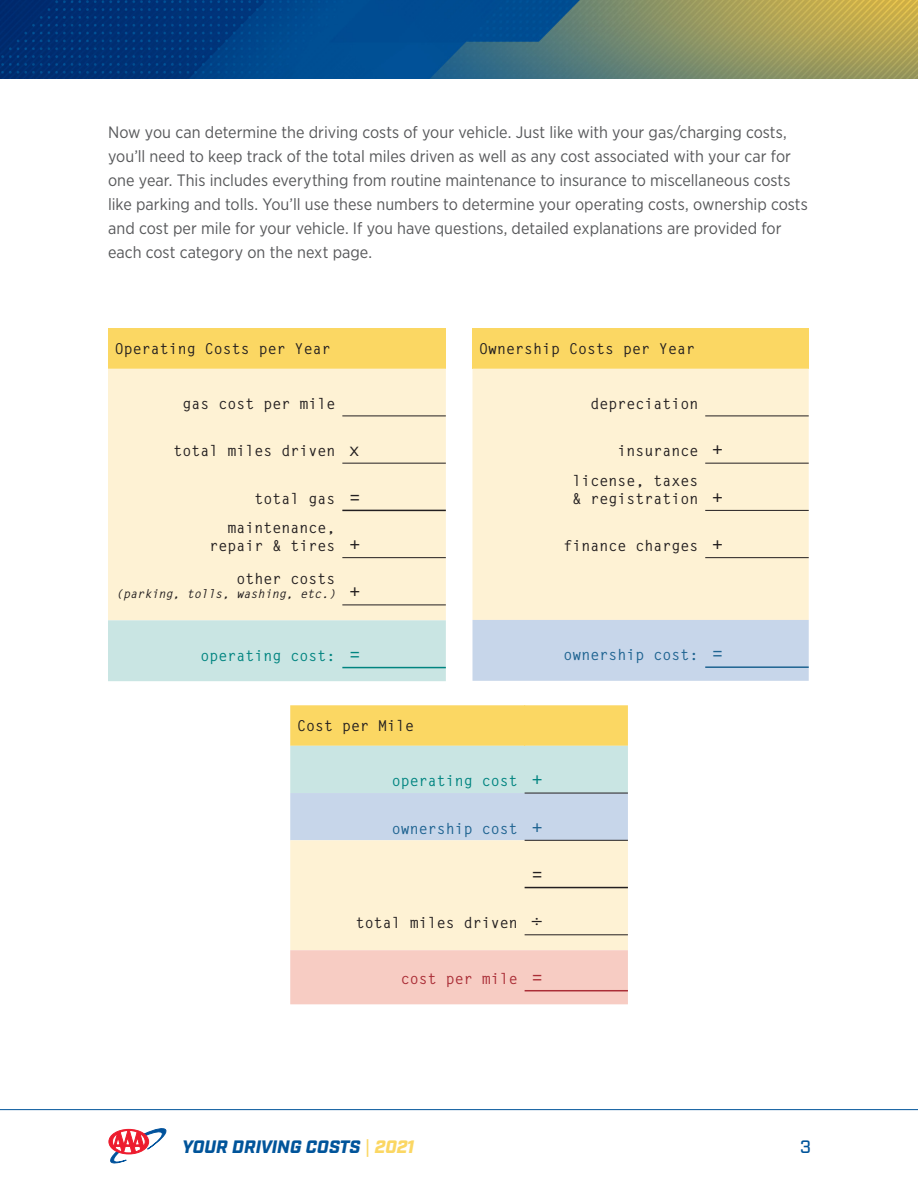
<style>
.page{position:relative;width:918px;height:1188px;background:#fff}
.page>*{position:absolute;margin:0;border:0;box-sizing:border-box;transform-origin:0 0}
.t1{font:italic 900 18px "Industry";color:#00549a}
.t2{font:500 18px "Industry";color:#00549a}
.t3{font:18px "Gotham";color:#231f20}
.t4{font:16.5px/24px "Gotham Narrow";color:#58595b}
.t5{font:700 15px/29.2px "Letter Gothic Std";color:#231f20}
.t6{font:700 15px "Letter Gothic Std";color:#008480}
.t7{font:700 15px "Letter Gothic Std";color:#1e6391}
.t8{font:700 15px "Letter Gothic Std";color:#aa2d36}
.t9{font:italic 700 12px "Letter Gothic Std";letter-spacing:-.01em;color:#231f20}
.s1{font-family:"Gotham";font-weight:400;font-size:18px}
.s2{font-family:"Gotham";font-weight:400;font-style:normal;font-size:18px}
.s3{font-size:18px}
.s4{font-weight:500;font-style:normal;color:#fbd763}
.s5{color:#fbd763}
</style>
<div class="page">
<svg style="left:109px;top:1128px;width:58px;height:36px"></svg>
<hr style="left:0;top:1109px;width:918px;height:1px;background:#00549a">
<img style="left:0;top:0;width:918px;height:78px">
<div style="left:108px;top:328px;width:338px;height:41px;background:#fbd763"></div>
<div style="left:108px;top:369px;width:338px;height:251px;background:#fef2d4"></div>
<div style="left:108px;top:620px;width:338px;height:61px;background:#c9e5e3"></div>
<hr style="left:342px;top:416px;width:104px;height:1px;background:#231f20">
<hr style="left:342px;top:463px;width:104px;height:1px;background:#231f20">
<hr style="left:342px;top:510px;width:104px;height:1px;background:#231f20">
<hr style="left:342px;top:667px;width:104px;height:1px;background:#008480">
<hr style="left:342px;top:557px;width:104px;height:1px;background:#231f20">
<hr style="left:342px;top:605px;width:104px;height:1px;background:#231f20">
<div style="left:472px;top:328px;width:337px;height:41px;background:#fbd763"></div>
<div style="left:472px;top:369px;width:337px;height:251px;background:#fef2d4"></div>
<div style="left:472px;top:620px;width:337px;height:61px;background:#c7d6ea"></div>
<hr style="left:705px;top:416px;width:104px;height:1px;background:#231f20">
<hr style="left:705px;top:463px;width:104px;height:1px;background:#231f20">
<hr style="left:705px;top:557px;width:104px;height:1px;background:#231f20">
<hr style="left:705px;top:666px;width:104px;height:2px;background:#1e6391">
<hr style="left:705px;top:510px;width:104px;height:1px;background:#231f20">
<svg style="left:290px;top:705px;width:338px;height:299px;background:#eae0c7"></svg>
<hr style="left:525px;top:793px;width:103px;height:1px;background:#231f20">
<hr style="left:525px;top:840px;width:103px;height:1px;background:#231f20">
<hr style="left:525px;top:887px;width:103px;height:1px;background:#231f20">
<hr style="left:525px;top:990px;width:103px;height:1px;background:#aa2d36">
<hr style="left:525px;top:934px;width:103px;height:1px;background:#231f20">
<hr style="left:524px;top:705px;width:1px;height:41px;background:#fbd763">
<p class="t4" style="left:108px;top:120px;width:701px">Now you can determine the driving costs of your vehicle. Just like with your gas/charging costs, you’ll need to keep track of the total miles driven as well as any cost associated with your car for one year. This includes everything from routine maintenance to insurance to miscellaneous costs like parking and tolls. You’ll use these numbers to determine your operating costs, ownership costs and cost per mile for your vehicle. If you have questions, detailed explanations are provided for each cost category on the next page.</p>
<p class="t5" style="left:115px;top:334px;width:218px">Operating Costs per Year</p>
<p class="t5" style="left:479px;top:334px;width:218px">Ownership Costs per Year</p>
<p class="t5" style="left:183px;top:389px;width:155px">gas cost per mile</p>
<p class="t5" style="left:174px;top:437px;width:187px">total miles driven <span class="s1">x</span></p>
<p class="t5" style="left:228px;top:484px;width:135px;text-indent:27px">total gas <span class="s1">= </span>maintenance,</p>
<p class="t5" style="left:210px;top:529px;width:153px;line-height:32.8px;text-align:center">repair &amp; tires <span class="s1">+ </span>other costs</p>
<p class="t9" style="left:116px;top:586px;width:246px">(parking, tolls, washing, etc.) <span class="s2">+</span></p>
<p class="t5" style="left:590px;top:389px;width:109px">depreciation</p>
<p class="t5" style="left:572px;top:437px;width:153px;text-indent:45px">insurance <span class="s1">+ </span>license, taxes</p>
<p class="t5" style="left:572px;top:484px;width:153px">&amp; registration <span class="s1">+</span></p>
<p class="t5" style="left:563px;top:531px;width:162px">finance charges <span class="s1">+</span></p>
<p class="t6" style="left:201px;top:646px;width:162px">operating cost: <span class="s1">=</span></p>
<p class="t7" style="left:563px;top:646px;width:162px">ownership cost: <span class="s1">=</span></p>
<p class="t5" style="left:297px;top:711px;width:118px">Cost per Mile</p>
<p class="t6" style="left:392px;top:772px;width:153px">operating cost <span class="s1">+</span></p>
<p class="t7" style="left:392px;top:819px;width:153px">ownership cost <span class="s1">+</span></p>
<p class="t3" style="left:531px;top:864px;width:13px">=</p>
<p class="t5" style="left:356px;top:908px;width:188px">total miles driven <span class="s3">÷</span></p>
<p class="t8" style="left:401px;top:969px;width:144px">cost per mile <span class="s1">=</span></p>
<p class="t1" style="left:182px;top:1136px;width:234px">YOUR DRIVING COSTS <span class="s4">|</span> <span class="s5">2021</span></p>
<p class="t2" style="left:800px;top:1136px;width:12px">3</p>
</div>
